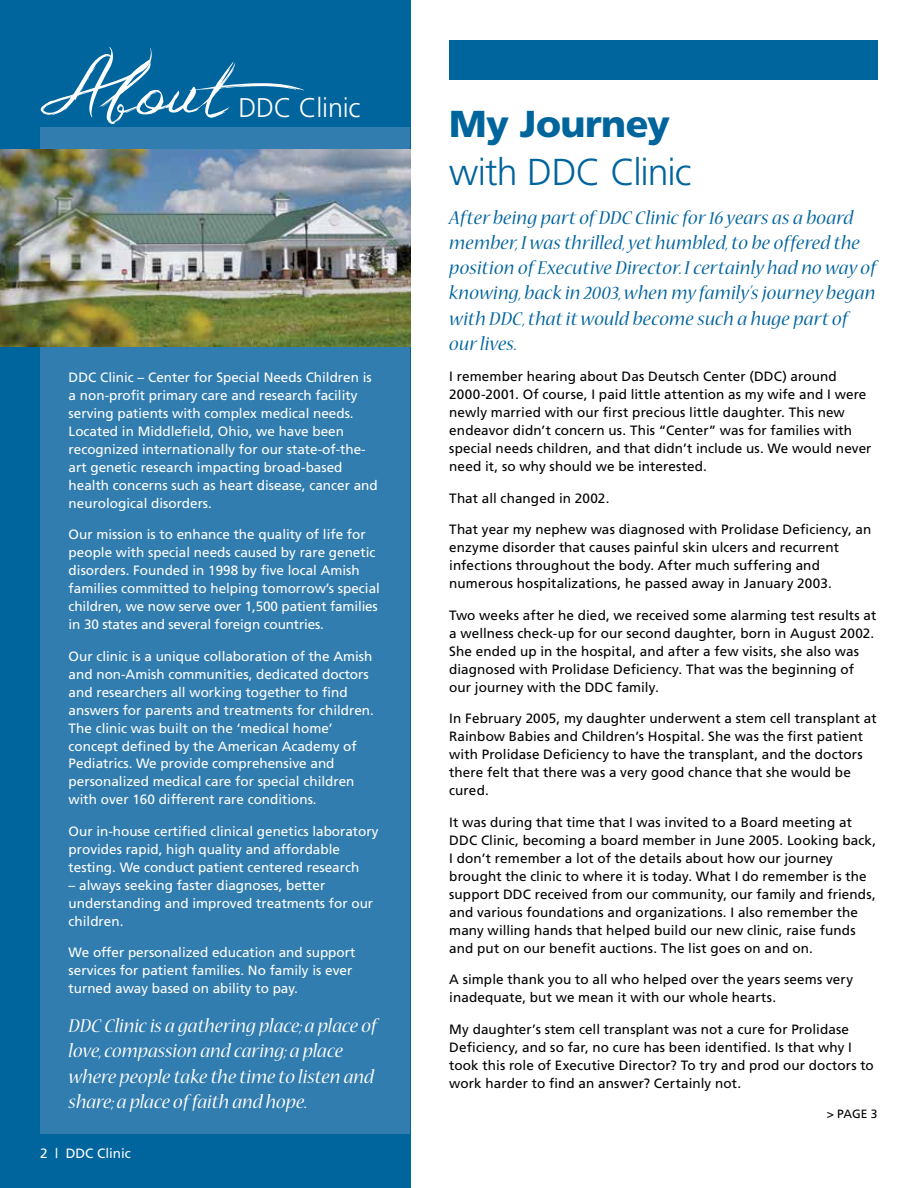
<style>
.page{position:relative;width:918px;height:1188px;background:#fff}
.page>*{position:absolute;margin:0;border:0;box-sizing:border-box;transform-origin:0 0}
.t1{font:81px "Jellyka Western Princess";color:#fff}
.t2{font:300 37.5px "Frutiger";letter-spacing:-.025em;color:#00649d}
.t3{font:900 37.5px "Frutiger";letter-spacing:-.015em;color:#00649d}
.t4{font:300 27px "Frutiger";letter-spacing:-.01em;color:#fff}
.t5{font:italic 21px/25.2px "Nueva Std";letter-spacing:.01em;color:#00649d}
.t6{font:italic 21px/25.2px "Nueva Std";color:#fff}
.t7{font:13.5px/18px "Frutiger";letter-spacing:.005em;color:#000}
.t8{font:13.5px/18px "Frutiger";color:#fff}
.t9{font:12px "Frutiger";color:#000}
</style>
<div class="page">
<div style="left:449px;top:40px;width:429px;height:40px;background:#00649d"></div>
<div style="left:0;top:0;width:410px;height:1188px;background:#00649d"></div>
<div style="left:40px;top:128px;width:370px;height:1006px;background:#327daf"></div>
<img style="left:0;top:150px;width:410px;height:196px">
<h1 class="t1" style="left:41px;top:37px;width:274px">About</h1>
<h3 class="t4" style="left:238px;top:92px;width:124px">DDC Clinic</h3>
<p class="t8" style="left:69px;top:368px;width:311px">DDC Clinic – Center for Special Needs Children is a non-profit primary care and research facility serving patients with complex medical needs.<br>Located in Middlefield, Ohio, we have been recognized internationally for our state-of-the&shy;art genetic research impacting broad-based health concerns such as heart disease, cancer and neurological disorders.</p>
<p class="t8" style="left:69px;top:525px;width:313px">Our mission is to enhance the quality of life for people with special needs caused by rare genetic disorders. Founded in 1998 by five local Amish families committed to helping tomorrow’s special children, we now serve over 1,500 patient families in 30 states and several foreign countries.</p>
<p class="t8" style="left:69px;top:647px;width:307px">Our clinic is a unique collaboration of the Amish and non-Amish communities, dedicated doctors and researchers all working together to find answers for parents and treatments for children.<br>The clinic was built on the ‘medical home’ concept defined by the American Academy of Pediatrics. We provide comprehensive and personalized medical care for special children with over 160 different rare conditions.</p>
<p class="t8" style="left:69px;top:822px;width:311px">Our in-house certified clinical genetics laboratory provides rapid, high quality and affordable testing. We conduct patient centered research</p>
<p class="t8" style="left:69px;top:876px;width:306px">– always seeking faster diagnoses, better understanding and improved treatments for our children.</p>
<p class="t8" style="left:69px;top:944px;width:288px">We offer personalized education and support services for patient families. No family is ever turned away based on ability to pay.</p>
<h3 class="t6" style="left:69px;top:1014px;width:310px">DDC Clinic is a gathering place; a place of love, compassion and caring; a place where people take the time to listen and share; a place of faith and hope.</h3>
<p class="t8" style="left:40px;top:1144px;width:92px">2 | DDC Clinic</p>
<h2 class="t3" style="left:449px;top:101px;width:222px">My Journey</h2>
<h2 class="t2" style="left:449px;top:151px;width:244px">with DDC Clinic</h2>
<p class="t5" style="left:449px;top:206px;width:429px">After being part of DDC Clinic for 16 years as a board member, I was thrilled, yet humbled, to be offered the position of Executive Director. I certainly had no way of knowing, back in 2003, when my family’s journey began with DDC, that it would become such a huge part of our lives.</p>
<p class="t7" style="left:449px;top:368px;width:424px">I remember hearing about Das Deutsch Center (DDC) around 2000-2001. Of course, I paid little attention as my wife and I were newly married with our first precious little daughter. This new endeavor didn’t concern us. This “Center” was for families with special needs children, and that didn’t include us. We would never need it, so why should we be interested.</p>
<p class="t7" style="left:449px;top:489px;width:162px">That all changed in 2002.</p>
<p class="t7" style="left:449px;top:521px;width:424px">That year my nephew was diagnosed with Prolidase Deficiency, an enzyme disorder that causes painful skin ulcers and recurrent infections throughout the body. After much suffering and numerous hospitalizations, he passed away in January 2003.</p>
<p class="t7" style="left:449px;top:606px;width:429px">Two weeks after he died, we received some alarming test results at a wellness check-up for our second daughter, born in August 2002.<br>She ended up in the hospital, and after a few visits, she also was diagnosed with Prolidase Deficiency. That was the beginning of our journey with the DDC family.</p>
<p class="t7" style="left:449px;top:709px;width:429px">In February 2005, my daughter underwent a stem cell transplant at Rainbow Babies and Children’s Hospital. She was the first patient with Prolidase Deficiency to have the transplant, and the doctors there felt that there was a very good chance that she would be cured.</p>
<p class="t7" style="left:449px;top:813px;width:428px">It was during that time that I was invited to a Board meeting at DDC Clinic, becoming a board member in June 2005. Looking back, I don’t remember a lot of the details about how our journey brought the clinic to where it is today. What I do remember is the support DDC received from our community, our family and friends, and various foundations and organizations. I also remember the many willing hands that helped build our new clinic, raise funds and put on our benefit auctions. The list goes on and on.</p>
<p class="t7" style="left:449px;top:970px;width:405px">A simple thank you to all who helped over the years seems very inadequate, but we mean it with our whole hearts.</p>
<p class="t7" style="left:449px;top:1020px;width:426px">My daughter’s stem cell transplant was not a cure for Prolidase Deficiency, and so far, no cure has been identified. Is that why I took this role of Executive Director? To try and prod our doctors to work harder to find an answer? Certainly not.</p>
<p class="t9" style="left:827px;top:1107px;width:52px">&gt; PAGE 3</p>
</div>
